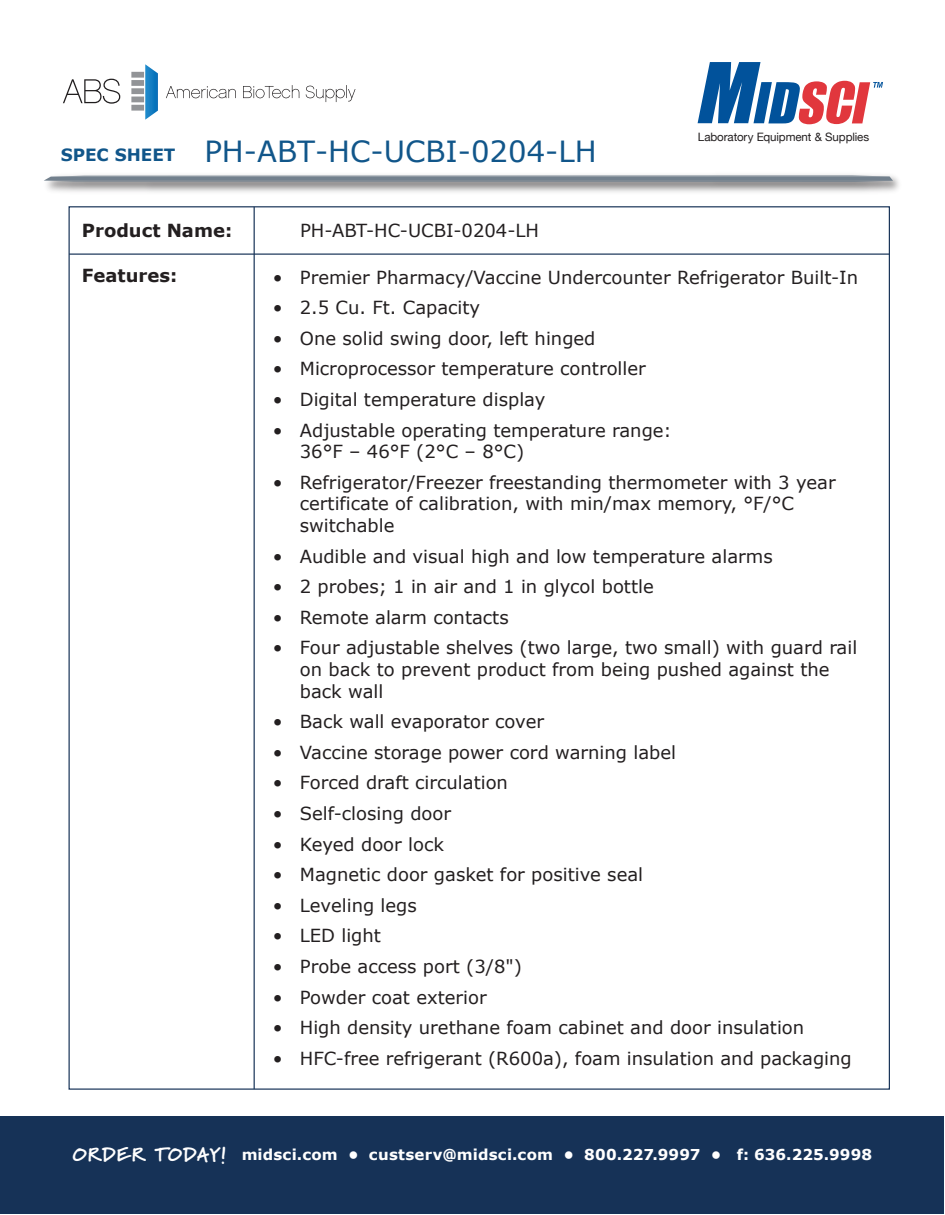
<style>
.page{position:relative;width:945px;height:1215px;background:#fff}
.page>*{position:absolute;margin:0;border:0;box-sizing:border-box;transform-origin:0 0}
.t1{font:29.1px "Verdana";color:#11568a}
.t2{font:18px/21.6px "Verdana";color:#231f20}
.t3{font:700 18px "Verdana";color:#231f20}
.t4{font:700 15px "Verdana";letter-spacing:.01em;color:#fff}
.t5{font:11.55px "Helvetica Neue";letter-spacing:-.01em;color:#231f20}
.s1{font-weight:700;font-size:16.95px}
.s2{font-family:"Marydale";font-weight:900;font-size:19.5px}
</style>
<div class="page">
<svg style="left:63px;top:79px;width:57px;height:25px"></svg>
<svg style="left:166px;top:86px;width:70px;height:12px"></svg>
<svg style="left:243px;top:85px;width:56px;height:13px"></svg>
<svg style="left:306px;top:85px;width:49px;height:17px"></svg>
<div style="left:131px;top:105px;width:13px;height:6px;background:#929497"></div>
<div style="left:131px;top:97px;width:13px;height:5px;background:#929497"></div>
<div style="left:131px;top:88px;width:13px;height:6px;background:#929497"></div>
<div style="left:131px;top:80px;width:13px;height:6px;background:#929497"></div>
<div style="left:131px;top:72px;width:13px;height:6px;background:#929497"></div>
<svg style="left:145px;top:64px;width:13px;height:56px"></svg>
<svg style="left:44px;top:175px;width:849px;height:7px;background:#86909b"></svg>
<div style="left:0;top:1116px;width:944px;height:98px;background:#163257"></div>
<svg style="left:698px;top:62px;width:185px;height:62px"></svg>
<hr style="left:69px;top:254px;width:820px;height:1px;background:#163257">
<hr style="left:254px;top:207px;width:1px;height:882px;background:#163257">
<h1 class="t1" style="left:61px;top:133px;width:537px"><span class="s1">SPEC SHEET</span> PH-ABT-HC-UCBI-0204-LH</h1>
<p class="t5" style="left:698px;top:128px;width:173px">Laboratory Equipment &amp; Supplies</p>
<p class="t3" style="left:82px;top:219px;width:152px">Product Name:</p>
<p class="t3" style="left:82px;top:263px;width:97px">Features:</p>
<p class="t2" style="left:300px;top:220px;width:241px">PH-ABT-HC-UCBI-0204-LH</p>
<p class="t2" style="left:273px;top:267px;width:587px">• Premier Pharmacy/Vaccine Undercounter Refrigerator Built-In</p>
<p class="t2" style="left:273px;top:297px;width:209px">• 2.5 Cu. Ft. Capacity</p>
<p class="t2" style="left:273px;top:328px;width:324px">• One solid swing door, left hinged</p>
<p class="t2" style="left:273px;top:358px;width:375px">• Microprocessor temperature controller</p>
<p class="t2" style="left:273px;top:389px;width:274px">• Digital temperature display</p>
<p class="t2" style="left:300px;top:420px;width:373px;text-indent:-27px">• Adjustable operating temperature range:<br>36°F – 46°F (2°C – 8°C)</p>
<p class="t2" style="left:300px;top:472px;width:537px;text-indent:-27px">• Refrigerator/Freezer freestanding thermometer with 3 year certificate of calibration, with min/max memory, °F/°C switchable</p>
<p class="t2" style="left:273px;top:546px;width:501px">• Audible and visual high and low temperature alarms</p>
<p class="t2" style="left:273px;top:576px;width:382px">• 2 probes; 1 in air and 1 in glycol bottle</p>
<p class="t2" style="left:273px;top:607px;width:237px">• Remote alarm contacts</p>
<p class="t2" style="left:300px;top:637px;width:559px;text-indent:-27px">• Four adjustable shelves (two large, two small) with guard rail on back to prevent product from being pushed against the back wall</p>
<p class="t2" style="left:273px;top:711px;width:273px">• Back wall evaporator cover</p>
<p class="t2" style="left:273px;top:742px;width:405px">• Vaccine storage power cord warning label</p>
<p class="t2" style="left:273px;top:772px;width:237px">• Forced draft circulation</p>
<p class="t2" style="left:273px;top:803px;width:180px">• Self-closing door</p>
<p class="t2" style="left:273px;top:834px;width:173px">• Keyed door lock</p>
<p class="t2" style="left:273px;top:864px;width:372px">• Magnetic door gasket for positive seal</p>
<p class="t2" style="left:273px;top:895px;width:146px">• Leveling legs</p>
<p class="t2" style="left:273px;top:925px;width:110px">• LED light</p>
<p class="t2" style="left:273px;top:956px;width:251px">• Probe access port (3/8")</p>
<p class="t2" style="left:273px;top:987px;width:216px">• Powder coat exterior</p>
<p class="t2" style="left:273px;top:1017px;width:533px">• High density urethane foam cabinet and door insulation</p>
<p class="t2" style="left:273px;top:1048px;width:581px">• HFC-free refrigerant (R600a), foam insulation and packaging</p>
<p class="t4" style="left:73px;top:1145px;width:801px"><span class="s2">ORDER TODAY!</span> midsci.com • custserv@midsci.com • 800.227.9997 • f: 636.225.9998</p>
</div>
